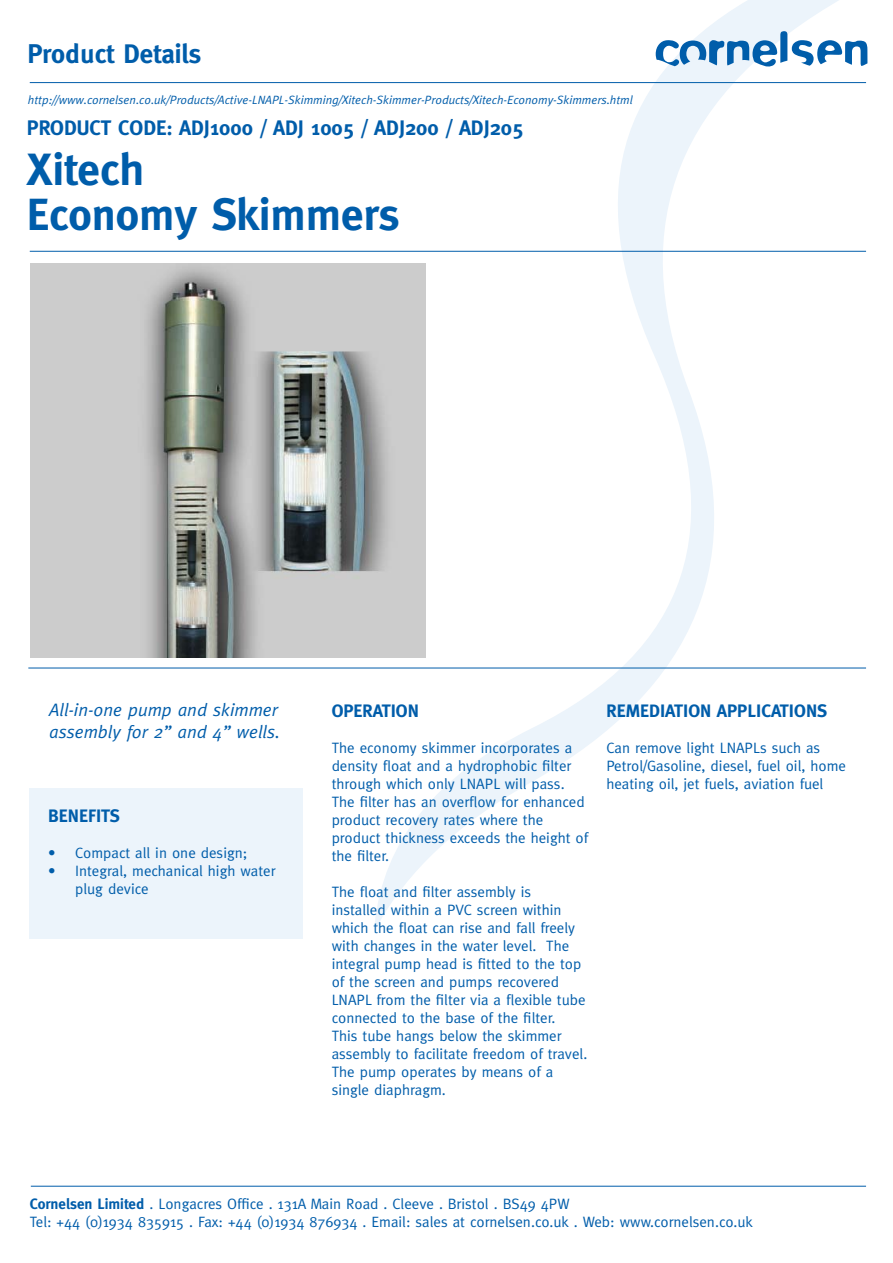
<style>
.page{position:relative;width:893px;height:1263px;background:#fff}
.page>*{position:absolute;margin:0;border:0;box-sizing:border-box;transform-origin:0 0}
.t1{font:700 45px/45px "Meta";color:#005daa}
.t2{font:700 27px "Meta";color:#005daa}
.t3{font:700 21px "Meta";color:#005daa}
.t4{font:italic 18px/21.6px "Meta";color:#005daa}
.t5{font:700 18px "Meta";color:#005daa}
.t6{font:15px/18px "Meta";color:#005daa}
.t7{font:italic 12px "Meta";color:#005daa}
.s1{font-weight:700}
</style>
<div class="page">
<div style="left:30px;top:788px;width:273px;height:150px;background:#ecf4fb"></div>
<svg style="left:375px;top:0;width:488px;height:926px"></svg>
<hr style="left:28px;top:668px;width:838px;height:1px;background:#005daa">
<hr style="left:31px;top:1186px;width:835px;height:1px;background:#005daa">
<hr style="left:30px;top:82px;width:836px;height:1px;background:#005daa">
<hr style="left:30px;top:251px;width:836px;height:1px;background:#005daa">
<svg style="left:656px;top:31px;width:211px;height:36px"></svg>
<img style="left:31px;top:264px;width:394px;height:394px">
<h2 class="t2" style="left:28px;top:38px;width:175px">Product Details</h2>
<p class="t7" style="left:28px;top:93px;width:606px">http://www.cornelsen.co.uk/Products/Active-LNAPL-Skimming/Xitech-Skimmer-Products/Xitech-Economy-Skimmers.html</p>
<h3 class="t3" style="left:27px;top:116px;width:498px">PRODUCT CODE: ADJ1000 / ADJ 1005 / ADJ200 / ADJ205</h3>
<h1 class="t1" style="left:27px;top:147px;width:374px">Xitech<br>Economy Skimmers</h1>
<p class="t4" style="left:49px;top:699px;width:232px">All-in-one pump and skimmer assembly for 2” and 4” wells.</p>
<p class="t5" style="left:48px;top:805px;width:57px">BENEFITS</p>
<p class="t6" style="left:48px;top:843px;width:201px">• Compact all in one design;</p>
<p class="t6" style="left:75px;top:861px;width:202px;text-indent:-27px">• Integral, mechanical high water plug device</p>
<p class="t5" style="left:332px;top:700px;width:89px">Operation</p>
<p class="t6" style="left:332px;top:738px;width:258px">The economy skimmer incorporates a density float and a hydrophobic filter through which only LNAPL will pass.<br>The filter has an overflow for enhanced product recovery rates where the product thickness exceeds the height of the filter.</p>
<p class="t6" style="left:332px;top:882px;width:257px">The float and filter assembly is installed within a PVC screen within which the float can rise and fall freely with changes in the water level. The integral pump head is fitted to the top of the screen and pumps recovered LNAPL from the filter via a flexible tube connected to the base of the filter.<br>This tube hangs below the skimmer assembly to facilitate freedom of travel.<br>The pump operates by means of a single diaphragm.</p>
<p class="t5" style="left:606px;top:700px;width:223px">Remediation Applications</p>
<p class="t6" style="left:606px;top:738px;width:241px">Can remove light LNAPLs such as<br>Petrol/Gasoline, diesel, fuel oil, home heating oil, jet fuels, aviation fuel</p>
<p class="t6" style="left:30px;top:1194px;width:725px"><span class="s1">Cornelsen Limited</span> . Longacres Office . 131A Main Road . Cleeve . Bristol . BS49 4PW<br>Tel: +44 (0)1934 835915 . Fax: +44 (0)1934 876934 . Email: sales at cornelsen.co.uk . Web: www.cornelsen.co.uk</p>
</div>
